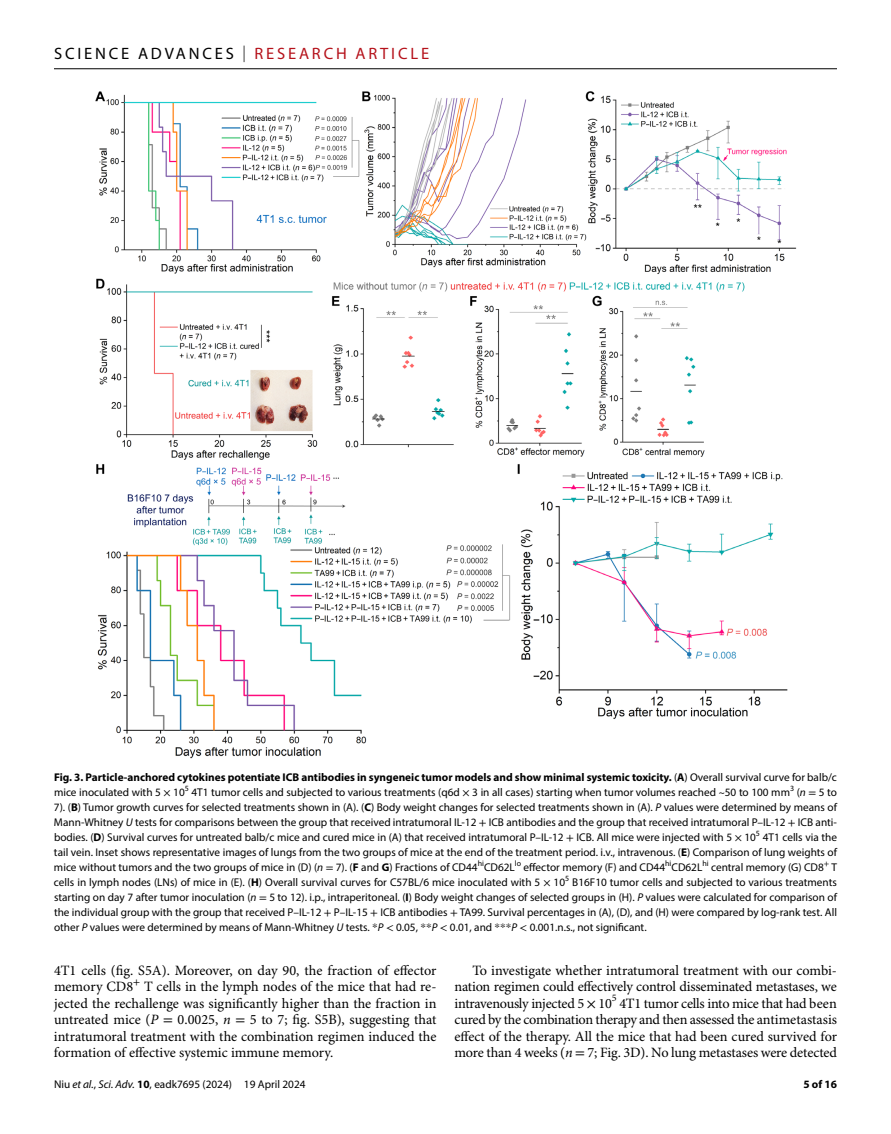
<style>
.page{position:relative;width:891px;height:1134px;background:#fff}
.page>*{position:absolute;margin:0;border:0;box-sizing:border-box;transform-origin:0 0}
.t1{font:16.5px "Myriad Pro";letter-spacing:.17em;color:#000}
.t2{font:14.25px/16.5px "Minion Pro";letter-spacing:-.005em;color:#000;text-align:justify}
.t3{font:11.25px/15px "Myriad Pro";color:#000;text-align:justify}
.t4{font:700 11.25px "Myriad Pro";color:#000}
.s1{font-weight:300}
.s2{color:#b5121b}
.s3{font-weight:700}
.s4{font-family:"STIX"}
.s5{font-style:italic}
</style>
<div class="page">
<hr style="left:54px;top:68px;width:783px;height:1px;background:#000">
<img style="left:95px;top:91px;width:701px;height:667px">
<h1 class="t1" style="left:54px;top:44px;width:376px">Scien ce Advan ces <span class="s1">|</span> <span class="s2">Resear ch Ar ticle</span></h1>
<p class="t3" style="left:54px;top:770px;width:785px"><span class="s3">Fig. 3. Particle-anchored cytokines potentiate ICB antibodies in syngeneic tumor models and show minimal systemic toxicity.</span> (<span class="s3">A</span>) Overall survival curve for balb/c mice inoculated with 5 <span class="s4">×</span> 10<sup>5</sup> 4T1 tumor cells and subjected to various treatments (q6d <span class="s4">×</span> 3 in all cases) starting when tumor volumes reached <span class="s4">~</span>50 to 100 mm<sup>3</sup> (<span class="s5">n</span> <span class="s4">=</span> 5 to 7). (<span class="s3">B</span>) Tumor growth curves for selected treatments shown in (A). (<span class="s3">C</span>) Body weight changes for selected treatments shown in (A). <span class="s5">P</span> values were determined by means of Mann-Whitney <span class="s5">U</span> tests for comparisons between the group that received intratumoral IL-12 <span class="s4">+</span> ICB antibodies and the group that received intratumoral P–IL-12 <span class="s4">+</span> ICB anti&shy;bodies. (<span class="s3">D</span>) Survival curves for untreated balb/c mice and cured mice in (A) that received intratumoral P–IL-12 <span class="s4">+</span> ICB. All mice were injected with 5 <span class="s4">×</span> 10<sup>5</sup> 4T1 cells via the tail vein. I nset shows representative images of lungs from the two groups of mice at the end of the treatment period. i.v., intravenous. (<span class="s3">E</span>) Comparison of lung weights of mice without tumors and the two groups of mice in (D) (<span class="s5">n</span> <span class="s4">=</span> 7). (<span class="s3">F</span> and <span class="s3">G</span>) Fractions of CD44<sup>hi</sup>CD62L<sup>lo</sup> effector memory (F) and CD44<sup>hi</sup>CD62L<sup>hi</sup> central memory (G) CD8<sup>+</sup> T cells in lymph nodes (LNs) of mice in (E). (<span class="s3">H</span>) Overall survival curves for C57BL/6 mice inoculated with 5 <span class="s4">×</span> 10<sup>5</sup> B16F10 tumor cells and subjected to various treatments starting on day 7 after tumor inoculation (<span class="s5">n</span> <span class="s4">=</span> 5 to 12). i.p., intraperitoneal. (<span class="s3">I</span>) Body weight changes of selected groups in (H). <span class="s5">P</span> values were calculated for comparison of the individual group with the group that received P–IL-12 <span class="s4">+</span> P–IL-15 <span class="s4">+</span> ICB antibodies <span class="s4">+</span> TA99. Survival percentages in (A), (D), and (H) were compared by log-rank test. All other <span class="s5">P</span> values were determined by means of Mann-Whitney <span class="s5">U</span> tests. <span class="s4">*</span><span class="s5">P</span> <span class="s4">&lt;</span> 0.05, <span class="s4">**</span><span class="s5">P</span> <span class="s4">&lt;</span> 0.01, and <span class="s4">***</span><span class="s5">P</span> <span class="s4">&lt;</span> 0.001.n.s., not significant.</p>
<p class="t2" style="left:54px;top:963px;width:384px">4T1 cells (fig. S5A). Moreover, on day 90, the fraction of effector memory CD8<sup>+</sup> T cells in the lymph nodes of the mice that had re&shy;jected the rechallenge was significantly higher than the fraction in untreated mice (<span class="s5">P</span> <span class="s4">=</span> 0.0025, <span class="s5">n</span> <span class="s4">=</span> 5 to 7; fig. S5B), suggesting that intratumoral treatment with the combination regimen induced the formation of effective systemic immune memory.</p>
<p class="t2" style="left:454px;top:963px;width:384px;text-indent:18px">To investigate whether intratumoral treatment with our combi&shy;nation regimen could effectively control disseminated metastases, we intravenously injected 5 <span class="s4">×</span> 10<sup>5</sup> 4T1 tumor cells into mice that had been cured by the combination therapy and then assessed the antimetastasis effect of the therapy. All the mice that had been cured survived for more than 4 weeks (<span class="s5">n</span> <span class="s4">=</span> 7; Fig. 3D). No lung metastases were detected</p>
<p class="t3" style="left:54px;top:1076px;width:253px">Niu <span class="s5">et al.</span>, <span class="s5">Sci. Adv.</span> <span class="s3">10</span>, eadk7695 (2024) 19 April 2024</p>
<p class="t4" style="left:803px;top:1076px;width:35px">5 of 16</p>
</div>
